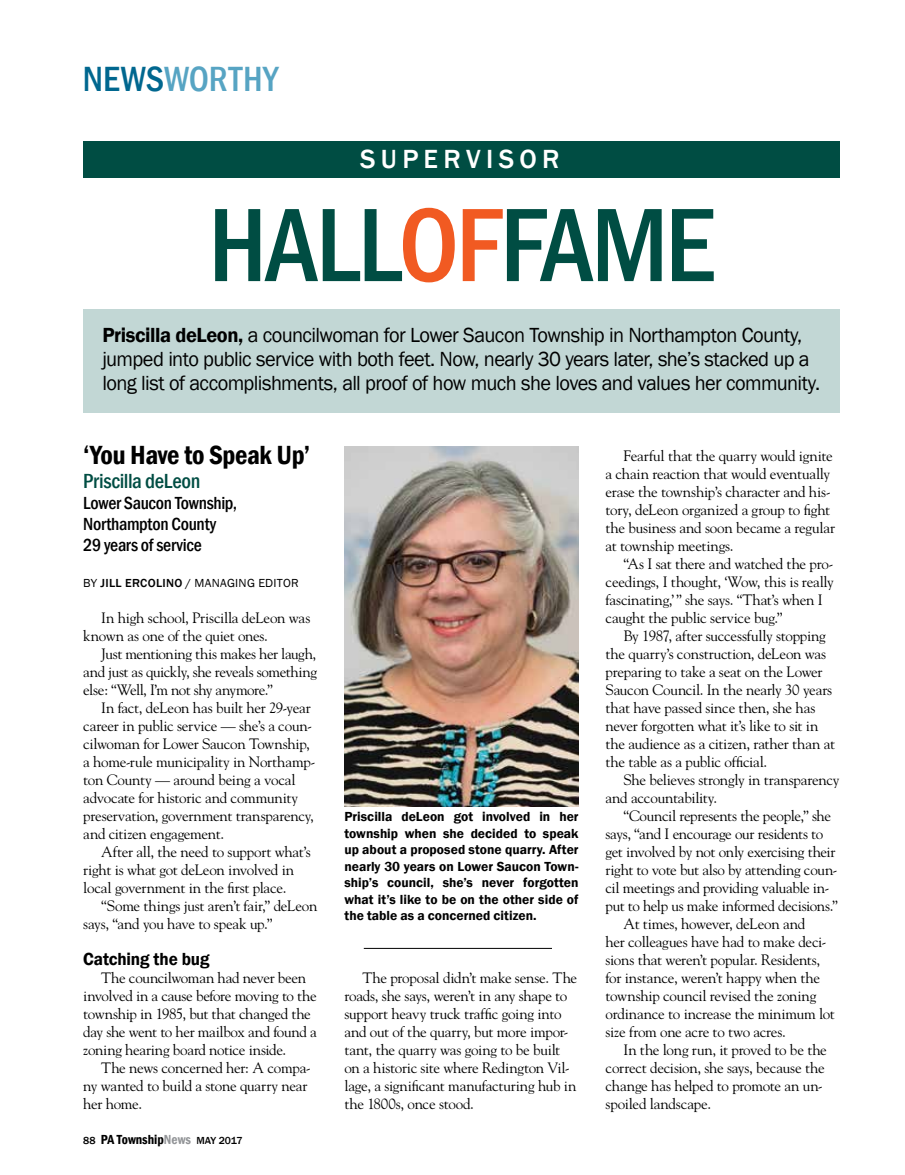
<style>
.page{position:relative;width:905px;height:1175px;background:#fff}
.page>*{position:absolute;margin:0;border:0;box-sizing:border-box;transform-origin:0 0}
.t1{font:500 condensed 108px "Franklin Gothic";letter-spacing:-.025em;color:#004d43}
.t2{font:500 condensed 36px "Franklin Gothic";color:#57a4c3}
.t3{font:600 condensed 27px "Franklin Gothic";letter-spacing:-.015em;color:#000}
.t4{font:500 27px "Franklin Gothic";letter-spacing:.2em;color:#fff}
.t5{font:21px/24px "Franklin Gothic";letter-spacing:-.03em;color:#000}
.t6{font:500 condensed 21px "Franklin Gothic";letter-spacing:-.015em;color:#004d43}
.t7{font:500 condensed 18px/21px "Franklin Gothic";letter-spacing:-.015em;color:#000}
.t8{font:600 18px "Franklin Gothic";letter-spacing:-.01em;color:#000;scale:.95 1}
.t9{font:15px/18px "Goudy";letter-spacing:-.02em;color:#000}
.t10{font:600 13.5px/16.5px "Franklin Gothic";color:#000;text-align:justify}
.t11{font:600 condensed 13.5px "Franklin Gothic";color:#000}
.t12{font:12px "Franklin Gothic";letter-spacing:.02em;color:#000}
.s1{color:#00678f}
.s2{color:#f15a22}
.s3{font-weight:600}
.s4{font-weight:500}
.s5{font-weight:500;font-stretch:normal;font-size:10.5px}
.s6{color:#939598}
</style>
<div class="page">
<div style="left:83px;top:141px;width:756px;height:36px;background:#004d43"></div>
<div style="left:83px;top:309px;width:756px;height:104px;background:#c2d7d5"></div>
<img style="left:344px;top:446px;width:234px;height:360px">
<hr style="left:364px;top:948px;width:188px;height:1px;background:#000">
<h2 class="t2" style="left:83px;top:55px;width:197px"><span class="s1">NEWS</span>WORTHY</h2>
<h3 class="t4" style="left:360px;top:142px;width:201px">SUPERVISOR</h3>
<h1 class="t1" style="left:208px;top:174px;width:508px">HALL<span class="s2">OF</span>FAME</h1>
<p class="t5" style="left:102px;top:323px;width:719px"><span class="s3">Priscilla deLeon,</span> a councilwoman for Lower Saucon Township in Northampton County, jumped into public service with both feet. Now, nearly 30 years later, she’s stacked up a long list of accomplishments, all proof of how much she loves and values her community.</p>
<h3 class="t3" style="left:83px;top:436px;width:228px">‘You Have to Speak Up’</h3>
<h3 class="t6" style="left:83px;top:467px;width:119px">Priscilla deLeon</h3>
<p class="t7" style="left:83px;top:492px;width:155px">Lower Saucon Township,<br>Northampton County<br>29 years of service</p>
<p class="t12" style="left:83px;top:575px;width:217px">BY <span class="s4">JILL ERCOLINO</span> / MANAGING EDITOR</p>
<p class="t9" style="left:83px;top:608px;width:228px;text-indent:18px">In high school, Priscilla deLeon was known as one of the quiet ones.</p>
<p class="t9" style="left:83px;top:644px;width:235px;text-align:justify;text-indent:18px">Just mentioning this makes her laugh, and just as quickly, she reveals something else: “Well, I’m not shy anymore.”</p>
<p class="t9" style="left:83px;top:698px;width:234px;text-indent:18px">In fact, deLeon has built her 29-year career in public service — she’s a coun&shy;cilwoman for Lower Saucon Township, a home-rule municipality in Northamp&shy;ton County — around being a vocal advocate for historic and community preservation, government transparency, and citizen engagement.</p>
<p class="t9" style="left:83px;top:842px;width:229px;text-indent:18px">After all, the need to support what’s right is what got deLeon involved in local government in the first place.</p>
<p class="t9" style="left:83px;top:896px;width:235px;text-indent:18px">“Some things just aren’t fair,” deLeon says, “and you have to speak up.”</p>
<p class="t8" style="left:83px;top:947px;width:134px">Catching the bug</p>
<p class="t9" style="left:83px;top:968px;width:235px;text-indent:18px">The councilwoman had never been involved in a cause before moving to the township in 1985, but that changed the day she went to her mailbox and found a zoning hearing board notice inside.</p>
<p class="t9" style="left:83px;top:1058px;width:229px;text-indent:18px">The news concerned her: A compa&shy;ny wanted to build a stone quarry near her home.</p>
<p class="t11" style="left:83px;top:1130px;width:161px"><span class="s5">88</span> PA Township<span class="s6">News</span> <span class="s5">MAY 2017</span></p>
<p class="t10" style="left:344px;top:808px;width:236px">Priscilla deLeon got involved in her township when she decided to speak up about a proposed stone quarry. After nearly 30 years on Lower Saucon Town&shy;ship’s council, she’s never forgotten what it’s like to be on the other side of the table as a concerned citizen.</p>
<p class="t9" style="left:344px;top:968px;width:234px;text-indent:18px">The proposal didn’t make sense. The roads, she says, weren’t in any shape to support heavy truck traffic going into and out of the quarry, but more impor&shy;tant, the quarry was going to be built on a historic site where Redington Vil&shy;lage, a significant manufacturing hub in the 1800s, once stood.</p>
<p class="t9" style="left:605px;top:446px;width:231px;text-indent:18px">Fearful that the quarry would ignite a chain reaction that would eventually erase the township’s character and his&shy;tory, deLeon organized a group to fight the business and soon became a regular at township meetings.</p>
<p class="t9" style="left:605px;top:554px;width:230px;text-indent:18px">“As I sat there and watched the pro&shy;ceedings, I thought, ‘Wow, this is really fascinating,’” she says. “That’s when I caught the public service bug.”</p>
<p class="t9" style="left:605px;top:626px;width:231px;text-indent:18px">By 1987, after successfully stopping the quarry’s construction, deLeon was preparing to take a seat on the Lower Saucon Council. In the nearly 30 years that have passed since then, she has never forgotten what it’s like to sit in the audience as a citizen, rather than at the table as a public official.</p>
<p class="t9" style="left:605px;top:770px;width:235px;text-indent:18px">She believes strongly in transparency and accountability.</p>
<p class="t9" style="left:623px;top:806px;width:209px">“Council represents the people,” she</p>
<p class="t9" style="left:605px;top:824px;width:219px">says, “and I encourage our residents to</p>
<p class="t9" style="left:605px;top:842px;width:231px">get involved by not only exercising their</p>
<p class="t9" style="left:605px;top:860px;width:233px">right to vote but also by attending coun-</p>
<p class="t9" style="left:605px;top:878px;width:225px">cil meetings and providing valuable in-</p>
<p class="t9" style="left:605px;top:896px;width:234px">put to help us make informed decisions.”</p>
<p class="t9" style="left:623px;top:914px;width:183px">At times, however, deLeon and</p>
<p class="t9" style="left:605px;top:932px;width:222px">her colleagues have had to make deci-</p>
<p class="t9" style="left:605px;top:950px;width:216px">sions that weren’t popular. Residents,</p>
<p class="t9" style="left:605px;top:968px;width:216px">for instance, weren’t happy when the</p>
<p class="t9" style="left:605px;top:986px;width:212px">township council revised the zoning</p>
<p class="t9" style="left:605px;top:1004px;width:231px">ordinance to increase the minimum lot</p>
<p class="t9" style="left:605px;top:1022px;width:182px">size from one acre to two acres.</p>
<p class="t9" style="left:623px;top:1040px;width:205px">In the long run, it proved to be the</p>
<p class="t9" style="left:605px;top:1058px;width:220px">correct decision, she says, because the</p>
<p class="t9" style="left:605px;top:1076px;width:219px">change has helped to promote an un-</p>
<p class="t9" style="left:605px;top:1094px;width:107px">spoiled landscape.</p>
</div>
